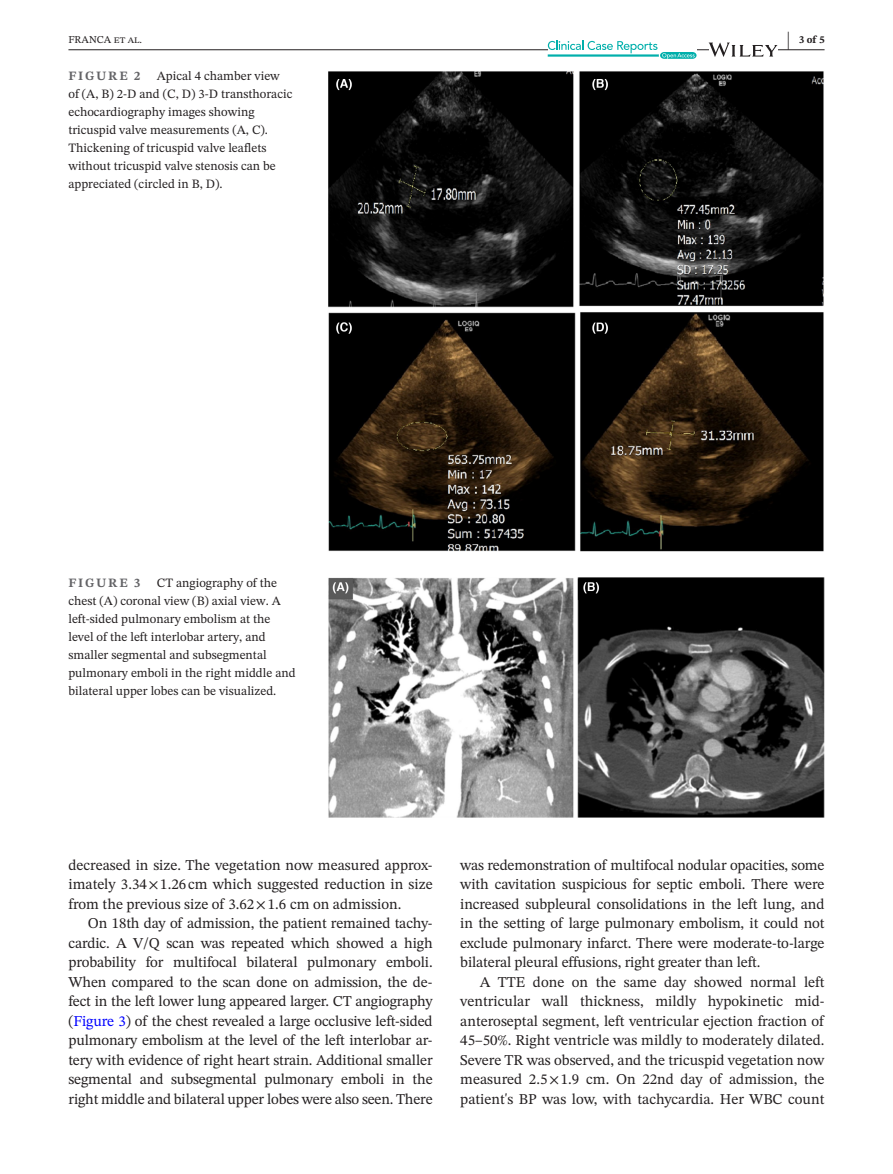
<style>
.page{position:relative;width:893px;height:1174px;background:#fff}
.page>*{position:absolute;margin:0;border:0;box-sizing:border-box;transform-origin:0 0}
.t1{font:700 21px "STIX Two Text";color:#231f20;scale:.42 1}
.t2{font:15px/19.5px "STIX Two Text";letter-spacing:-.01em;color:#231f20;text-align:justify}
.t3{font:12.75px/18px "STIX Two Text";color:#231f20}
.t4{font:700 12.75px "STIX Two Text";letter-spacing:.14em;color:#636366}
.t5{font:10.5px "STIX Two Text";color:#231f20}
.t6{font:700 10.5px "STIX Two Text";color:#231f20}
.s1{font-family:"STIX"}
.s2{color:#00f}
</style>
<div class="page">
<hr style="left:68px;top:49px;width:756px;height:1px;background:#231f20">
<svg style="left:548px;top:41px;width:148px;height:18px"></svg>
<svg style="left:709px;top:43px;width:68px;height:14px"></svg>
<img style="left:328px;top:71px;width:496px;height:481px">
<img style="left:328px;top:577px;width:496px;height:241px">
<h1 class="t1" style="left:787px;top:24px;width:8px">|</h1>
<p class="t5" style="left:68px;top:32px;width:75px">FRANCA et al.</p>
<p class="t6" style="left:799px;top:32px;width:27px">3 of 5</p>
<p class="t3" style="left:68px;top:66px;width:225px;text-indent:88px">Apical 4 chamber view of (A, B) 2-D and (C, D) 3-D transthoracic echocardiography images showing tricuspid valve measurements (A, C).<br>Thickening of tricuspid valve leaflets without tricuspid valve stenosis can be appreciated (circled in B, D).</p>
<p class="t4" style="left:68px;top:66px;width:73px">FIGURE 2</p>
<p class="t3" style="left:68px;top:573px;width:229px;text-indent:88px">CT angiography of the chest (A) coronal view (B) axial view. A left-sided pulmonary embolism at the level of the left interlobar artery, and smaller segmental and subsegmental pulmonary emboli in the right middle and bilateral upper lobes can be visualized.</p>
<p class="t4" style="left:68px;top:573px;width:74px">FIGURE 3</p>
<p class="t2" style="left:68px;top:855px;width:366px">decreased in size. The vegetation now measured approx&shy;imately 3.34<span class="s1">×</span>1.26 cm which suggested reduction in size from the previous size of 3.62<span class="s1">×</span>1.6 cm on admission.</p>
<p class="t2" style="left:68px;top:913px;width:366px;text-indent:20px">On 18th day of admission, the patient remained tachy&shy;cardic. A V/Q scan was repeated which showed a high probability for multifocal bilateral pulmonary emboli.<br>When compared to the scan done on admission, the de&shy;fect in the left lower lung appeared larger. CT angiography (<span class="s2">Figure 3</span>) of the chest revealed a large occlusive left-sided pulmonary embolism at the level of the left interlobar ar&shy;tery with evidence of right heart strain. Additional smaller segmental and subsegmental pulmonary emboli in the right middle and bilateral upper lobes were also seen. There</p>
<p class="t2" style="left:460px;top:855px;width:366px">was redemonstration of multifocal nodular opacities, some with cavitation suspicious for septic emboli. There were increased subpleural consolidations in the left lung, and in the setting of large pulmonary embolism, it could not exclude pulmonary infarct. There were moderate-to-large bilateral pleural effusions, right greater than left.</p>
<p class="t2" style="left:460px;top:972px;width:366px;text-indent:20px">A TTE done on the same day showed normal left ventricular wall thickness, mildly hypokinetic mid&shy;anteroseptal segment, left ventricular ejection fraction of 45–50%. Right ventricle was mildly to moderately dilated.<br>Severe TR was observed, and the tricuspid vegetation now measured 2.5<span class="s1">×</span>1.9 cm. On 22nd day of admission, the patient's BP was low, with tachycardia. Her WBC count</p>
</div>
